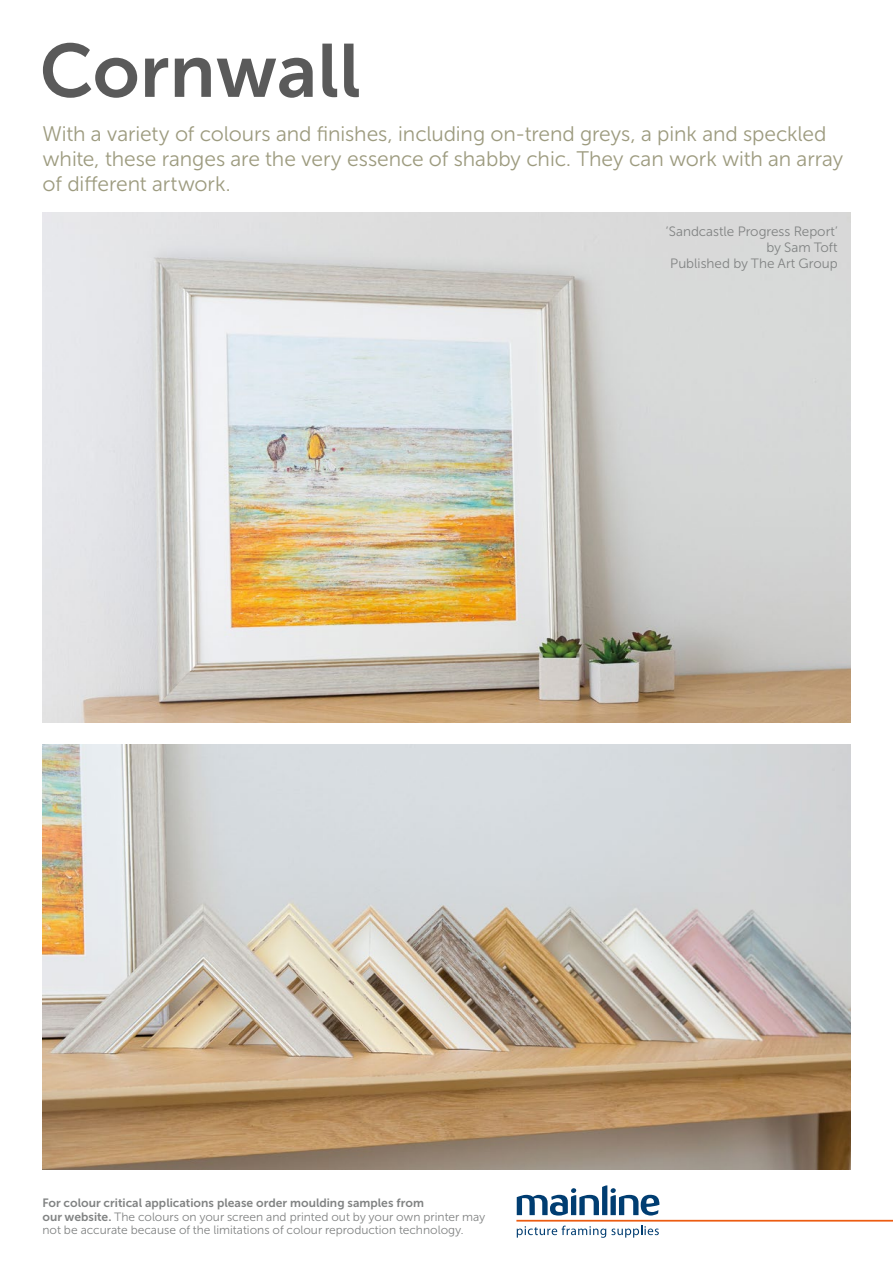
<style>
.page{position:relative;width:893px;height:1263px;background:#fff}
.page>*{position:absolute;margin:0;border:0;box-sizing:border-box;transform-origin:0 0}
.t1{font:75px "Museo Sans Cyrl 700";color:#5a5a5a}
.t2{font:21px/25.2px "Museo Sans Cyrl 300";letter-spacing:-.005em;color:#9d9b7f}
.t3{font:13.5px/16.2px "Museo Sans Cyrl 300";color:#818383;text-align:right}
.t4{font:12px/13.5px "Museo Sans Cyrl 300";color:#818383}
.t5{font:12px "Museo Sans Cyrl 700";color:#818383}
.s1{font-family:"Museo Sans Cyrl 700"}
</style>
<div class="page">
<img style="left:43px;top:744px;width:807px;height:425px">
<img style="left:43px;top:213px;width:807px;height:510px">
<svg style="left:517px;top:1225px;width:142px;height:13px"></svg>
<svg style="left:517px;top:1185px;width:142px;height:30px"></svg>
<hr style="left:516px;top:1220px;width:377px;height:1px;background:#ec5c11">
<h1 class="t1" style="left:40px;top:29px;width:323px">Cornwall</h1>
<p class="t2" style="left:43px;top:121px;width:802px">With a variety of colours and finishes, including on-trend greys, a pink and speckled white, these ranges are the very essence of shabby chic. They can work with an array of different artwork.</p>
<p class="t3" style="left:666px;top:223px;width:174px">‘Sandcastle Progress Report’ by Sam Toft<br>Published by The Art Group</p>
<p class="t5" style="left:43px;top:1196px;width:383px">For colour critical applications please order moulding samples from</p>
<p class="t4" style="left:43px;top:1210px;width:445px"><span class="s1">our website.</span> The colours on your screen and printed out by your own printer may not be accurate because of the limitations of colour reproduction technology.</p>
</div>
